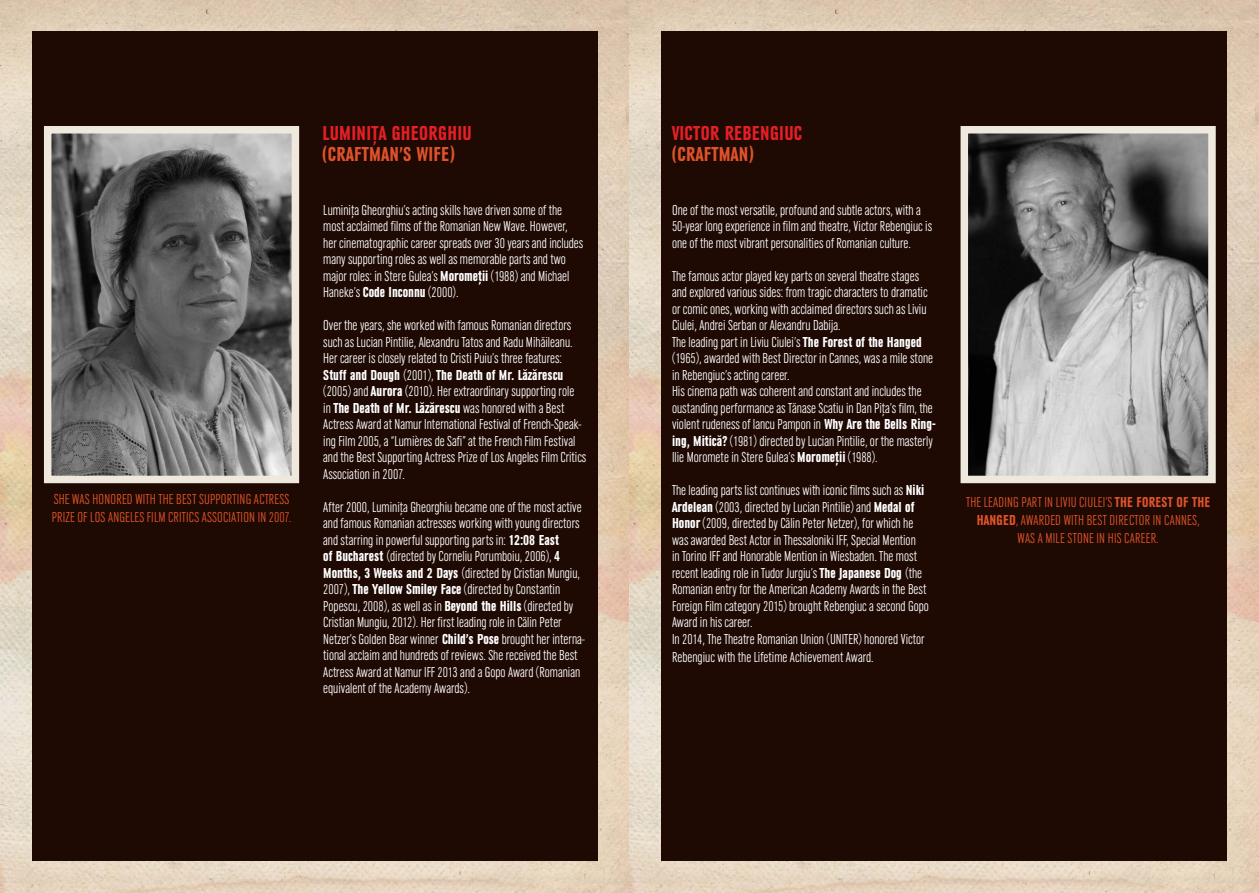
<style>
.page{position:relative;width:1259px;height:893px;background:#fff}
.page>*{position:absolute;margin:0;border:0;box-sizing:border-box;transform-origin:0 0}
.t1{font:700 condensed 21px "URW Grotesk TOT";letter-spacing:.015em;color:#e41f26}
.t2{font:700 condensed 21px "URW Grotesk TOT";color:#e0532a}
.t3{font:300 condensed 15px/16.5px "URW Grotesk TOT";color:#fff}
.t4{font:300 condensed 15px "URW Grotesk TOT";letter-spacing:.015em;color:#e0532a}
.t5{font:700 condensed 15px "URW Grotesk TOT";color:#e0532a}
.s1{font-weight:700}
</style>
<div class="page">
<img style="left:0;top:0;width:629px;height:893px">
<div style="left:32px;top:32px;width:565px;height:829px;background:#1e0903"></div>
<img style="left:53px;top:135px;width:237px;height:339px">
<div style="left:44px;top:126px;width:255px;height:357px;border:8px solid #efe8dd"></div>
<img style="left:629px;top:0;width:630px;height:893px">
<div style="left:661px;top:32px;width:566px;height:829px;background:#1e0903"></div>
<img style="left:969px;top:135px;width:237px;height:339px">
<div style="left:960px;top:126px;width:255px;height:357px;border:8px solid #efe8dd"></div>
<p class="t4" style="left:54px;top:492px;width:46px">Shewas honored</p>
<p class="t4" style="left:135px;top:492px;width:75px">with the Best Supporting</p>
<p class="t4" style="left:254px;top:492px;width:12px">Actress</p>
<p class="t4" style="left:52px;top:510px;width:68px">Prize of Los Angeles</p>
<p class="t4" style="left:147px;top:510px;width:32px">Film Critics</p>
<p class="t4" style="left:202px;top:510px;width:11px">Association</p>
<p class="t4" style="left:258px;top:510px;width:35px">in 2007.</p>
<h1 class="t1" style="left:322px;top:122px;width:17px">Luminița</h1>
<h1 class="t1" style="left:392px;top:122px;width:19px">Gheorghiu</h1>
<h1 class="t2" style="left:322px;top:143px;width:24px">(Craftman</h1>
<h1 class="t2" style="left:399px;top:143px;width:57px">’s Wife)</h1>
<p class="t3" style="left:323px;top:202px;width:262px">Luminița Gheorghiu’s acting skills have driven some of the most acclaimed films of the Romanian New Wave. However, her cinematographic career spreads over 30 years and includes many supporting roles as well as memorable parts and two major roles: in Stere Gulea’s <span class="s1">Moromeții</span> (1988) and Michael Haneke’s <span class="s1">Code Inconnu</span> (2000).</p>
<p class="t3" style="left:323px;top:317px;width:265px">Over the years, she worked with famous Romanian directors such as Lucian Pintilie, Alexandru Tatos and Radu Mihăileanu.<br>Her career is closely related to Cristi Puiu’s three features:<br><span class="s1">Stuff and Dough</span> (2001), <span class="s1">The Death of Mr. Lăzărescu </span>(2005) and <span class="s1">Aurora</span> (2010). Her extraordinary supporting role<br>in <span class="s1">The Death of Mr. Lăzărescu</span> was honored with a Best Actress Award at Namur International Festival of French-Speak&shy;ing Film 2005, a “Lumières de Safi” at the French Film Festival and the Best Supporting Actress Prize of Los Angeles Film Critics Association in 2007.</p>
<p class="t3" style="left:323px;top:499px;width:263px">After 2000, Luminița Gheorghiu became one of the most active and famous Romanian actresses working with young directors and starring in powerful supporting parts in: <span class="s1">12:08 East<br>of Bucharest</span> (directed by Corneliu Porumboiu, 2006), <span class="s1">4<br>Months, 3 Weeks and 2 Days</span> (directed by Cristian Mungiu, 2007), <span class="s1">The Yellow Smiley Face</span> (directed by Constantin Popescu, 2008), as well as in <span class="s1">Beyond the Hills</span> (directed by Cristian Mungiu, 2012). Her first leading role in Călin Peter Netzer’s Golden Bear winner <span class="s1">Child’s Pose</span> brought her interna&shy;tional acclaim and hundreds of reviews. She received the Best Actress Award at Namur IFF 2013 and a Gopo Award (Romanian equivalent of the Academy Awards).</p>
<h1 class="t1" style="left:672px;top:122px;width:17px">Victor</h1>
<h1 class="t1" style="left:724px;top:122px;width:19px">Rebengiuc</h1>
<h1 class="t2" style="left:672px;top:143px;width:24px">(Craftman</h1>
<h1 class="t2" style="left:748px;top:143px;width:7px">)</h1>
<p class="t3" style="left:672px;top:202px;width:262px">One of the most versatile, profound and subtle actors, with a<br>50-year long experience in film and theatre, Victor Rebengiuc is one of the most vibrant personalities of Romanian culture.</p>
<p class="t3" style="left:672px;top:268px;width:265px">The famous actor played key parts on several theatre stages and explored various sides: from tragic characters to dramatic or comic ones, working with acclaimed directors such as Liviu Ciulei, Andrei Serban or Alexandru Dabija.<br>The leading part in Liviu Ciulei’s <span class="s1">The Forest of the Hanged </span>(1965), awarded with Best Director in Cannes, was a mile stone in Rebengiuc’s acting career.<br>His cinema path was coherent and constant and includes the oustanding performance as Tănase Scatiu in Dan Pița’s film, the violent rudeness of Iancu Pampon in <span class="s1">Why Are the Bells Ring&shy;ing, Mitică?</span> (1981) directed by Lucian Pintilie, or the masterly Ilie Moromete in Stere Gulea’s <span class="s1">Moromeții</span> (1988).</p>
<p class="t3" style="left:672px;top:482px;width:258px">The leading parts list continues with iconic films such as <span class="s1">Niki Ardelean</span> (2003, directed by Lucian Pintilie) and <span class="s1">Medal of Honor</span> (2009, directed by Călin Peter Netzer), for which he was awarded Best Actor in Thessaloniki IFF, Special Mention<br>in Torino IFF and Honorable Mention in Wiesbaden. The most recent leading role in Tudor Jurgiu’s <span class="s1">The Japanese Dog</span> (the Romanian entry for the American Academy Awards in the Best Foreign Film category 2015) brought Rebengiuc a second Gopo Award in his career.<br>In 2014, The Theatre Romanian Union (UNITER) honored Victor</p>
<p class="t3" style="left:672px;top:649px;width:203px">Rebengiuc with the Lifetime Achievement Award.</p>
<p class="t4" style="left:966px;top:494px;width:24px">The leading</p>
<p class="t4" style="left:1021px;top:494px;width:128px">part in Liviu Ciulei’s <span class="s1">The Forest</span></p>
<p class="t5" style="left:1176px;top:494px;width:23px">of the</p>
<p class="t5" style="left:976px;top:512px;width:15px">Hanged</p>
<p class="t4" style="left:1015px;top:512px;width:12px">, awarded</p>
<p class="t4" style="left:1063px;top:512px;width:58px">with Best Director</p>
<p class="t4" style="left:1152px;top:512px;width:24px">in Cannes</p>
<p class="t4" style="left:1197px;top:512px;width:4px">,</p>
<p class="t4" style="left:1017px;top:530px;width:56px">wasamile stone</p>
<p class="t4" style="left:1096px;top:530px;width:34px">inhis career</p>
<p class="t4" style="left:1156px;top:530px;width:4px">.</p>
</div>
